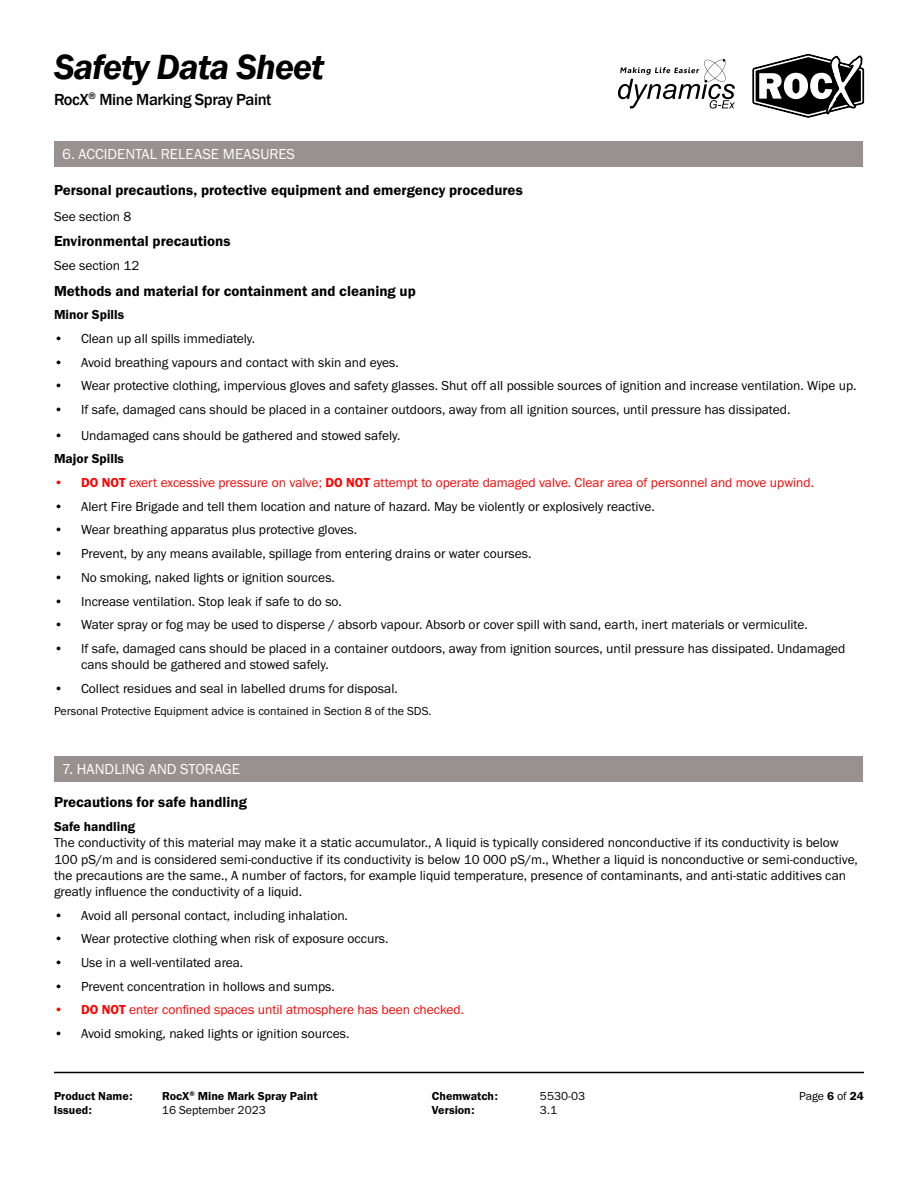
<style>
.page{position:relative;width:918px;height:1188px;background:#fff}
.page>*{position:absolute;margin:0;border:0;box-sizing:border-box;transform-origin:0 0}
.t1{font:italic 600 36px "Franklin Gothic";letter-spacing:-.025em;color:#000}
.t2{font:500 16.5px "Franklin Gothic";letter-spacing:-.025em;color:#000}
.t3{font:15px "Franklin Gothic URW Dem";color:#000}
.t4{font:15px "Franklin Gothic URW Boo";color:#fff}
.t5{font:13.5px/16.2px "Franklin Gothic URW Boo";color:#000}
.t6{font:13.5px "Franklin Gothic URW Boo";color:#f00}
.t7{font:13.5px "Franklin Gothic URW Dem";color:#000}
.t8{font:12px "Franklin Gothic URW Boo";color:#000}
.t9{font:12px "Franklin Gothic URW Dem";color:#000}
.s1{font-family:"Franklin Gothic URW Dem"}
</style>
<div class="page">
<hr style="left:54px;top:1072px;width:810px;height:1px;background:#000">
<svg style="left:618px;top:59px;width:117px;height:50px"></svg>
<svg style="left:752px;top:53px;width:112px;height:65px"></svg>
<div style="left:55px;top:141px;width:808px;height:25px;background:#989190"></div>
<div style="left:55px;top:756px;width:808px;height:26px;background:#989190"></div>
<h1 class="t1" style="left:54px;top:44px;width:272px">Safety Data Sheet</h1>
<p class="t2" style="left:54px;top:89px;width:219px">RocX<sup>®</sup> Mine Marking Spray Paint</p>
<p class="t4" style="left:62px;top:144px;width:234px">6. ACCIDENTAL RELEASE MEASURES</p>
<p class="t3" style="left:54px;top:181px;width:470px">Personal precautions, protective equipment and emergency procedures</p>
<p class="t5" style="left:54px;top:208px;width:79px">See section 8</p>
<p class="t3" style="left:54px;top:232px;width:178px">Environmental precautions</p>
<p class="t5" style="left:54px;top:257px;width:87px">See section 12</p>
<p class="t3" style="left:54px;top:281px;width:363px">Methods and material for containment and cleaning up</p>
<p class="t7" style="left:54px;top:306px;width:72px">Minor Spills</p>
<p class="t5" style="left:54px;top:330px;width:203px">• Clean up all spills immediately.</p>
<p class="t5" style="left:54px;top:354px;width:346px">• Avoid breathing vapours and contact with skin and eyes.</p>
<p class="t5" style="left:54px;top:378px;width:804px">• Wear protective clothing, impervious gloves and safety glasses. Shut off all possible sources of ignition and increase ventilation. Wipe up.</p>
<p class="t5" style="left:54px;top:401px;width:738px">• If safe, damaged cans should be placed in a container outdoors, away from all ignition sources, until pressure has dissipated.</p>
<p class="t5" style="left:54px;top:427px;width:348px">• Undamaged cans should be gathered and stowed safely.</p>
<p class="t7" style="left:54px;top:450px;width:72px">Major Spills</p>
<p class="t6" style="left:54px;top:474px;width:762px"><span class="s1">• DO NOT</span> exert excessive pressure on valve; <span class="s1">DO NOT</span> attempt to operate damaged valve. Clear area of personnel and move upwind.</p>
<p class="t5" style="left:54px;top:498px;width:602px">• Alert Fire Brigade and tell them location and nature of hazard. May be violently or explosively reactive.</p>
<p class="t5" style="left:54px;top:522px;width:305px">• Wear breathing apparatus plus protective gloves.</p>
<p class="t5" style="left:54px;top:545px;width:479px">• Prevent, by any means available, spillage from entering drains or water courses.</p>
<p class="t5" style="left:54px;top:569px;width:283px">• No smoking, naked lights or ignition sources.</p>
<p class="t5" style="left:54px;top:593px;width:289px">• Increase ventilation. Stop leak if safe to do so.</p>
<p class="t5" style="left:54px;top:616px;width:755px">• Water spray or fog may be used to disperse / absorb vapour. Absorb or cover spill with sand, earth, inert materials or vermiculite.</p>
<p class="t5" style="left:81px;top:640px;width:766px;text-indent:-27px">• If safe, damaged cans should be placed in a container outdoors, away from ignition sources, until pressure has dissipated. Undamaged cans should be gathered and stowed safely.</p>
<p class="t5" style="left:54px;top:680px;width:345px">• Collect residues and seal in labelled drums for disposal.</p>
<p class="t8" style="left:54px;top:703px;width:379px">Personal Protective Equipment advice is contained in Section 8 of the SDS.</p>
<p class="t4" style="left:62px;top:760px;width:179px">7. HANDLING AND STORAGE</p>
<p class="t3" style="left:54px;top:793px;width:194px">Precautions for safe handling</p>
<p class="t7" style="left:54px;top:818px;width:83px">Safe handling</p>
<p class="t5" style="left:54px;top:835px;width:805px">The conductivity of this material may make it a static accumulator., A liquid is typically considered nonconductive if its conductivity is below 100 pS/m and is considered semi-conductive if its conductivity is below 10 000 pS/m., Whether a liquid is nonconductive or semi-conductive, the precautions are the same., A number of factors, for example liquid temperature, presence of contaminants, and anti-static additives can greatly influence the conductivity of a liquid.</p>
<p class="t5" style="left:54px;top:907px;width:295px">• Avoid all personal contact, including inhalation.</p>
<p class="t5" style="left:54px;top:931px;width:336px">• Wear protective clothing when risk of exposure occurs.</p>
<p class="t5" style="left:54px;top:954px;width:191px">• Use in a well-ventilated area.</p>
<p class="t5" style="left:54px;top:978px;width:282px">• Prevent concentration in hollows and sumps.</p>
<p class="t6" style="left:54px;top:1002px;width:412px"><span class="s1">• DO NOT</span> enter confined spaces until atmosphere has been checked.</p>
<p class="t5" style="left:54px;top:1025px;width:297px">• Avoid smoking, naked lights or ignition sources.</p>
<p class="t9" style="left:54px;top:1089px;width:80px">Product Name:</p>
<p class="t9" style="left:162px;top:1089px;width:157px">RocX<sup>®</sup> Mine Mark Spray Paint</p>
<p class="t9" style="left:432px;top:1089px;width:67px">Chemwatch:</p>
<p class="t8" style="left:540px;top:1089px;width:47px">5530-03</p>
<p class="t9" style="left:54px;top:1103px;width:40px">Issued:</p>
<p class="t8" style="left:162px;top:1103px;width:105px">16 September 2023</p>
<p class="t9" style="left:432px;top:1103px;width:44px">Version:</p>
<p class="t8" style="left:540px;top:1103px;width:19px">3.1</p>
<p class="t8" style="left:799px;top:1089px;width:66px">Page <span class="s1">6</span> of <span class="s1">24</span></p>
</div>
